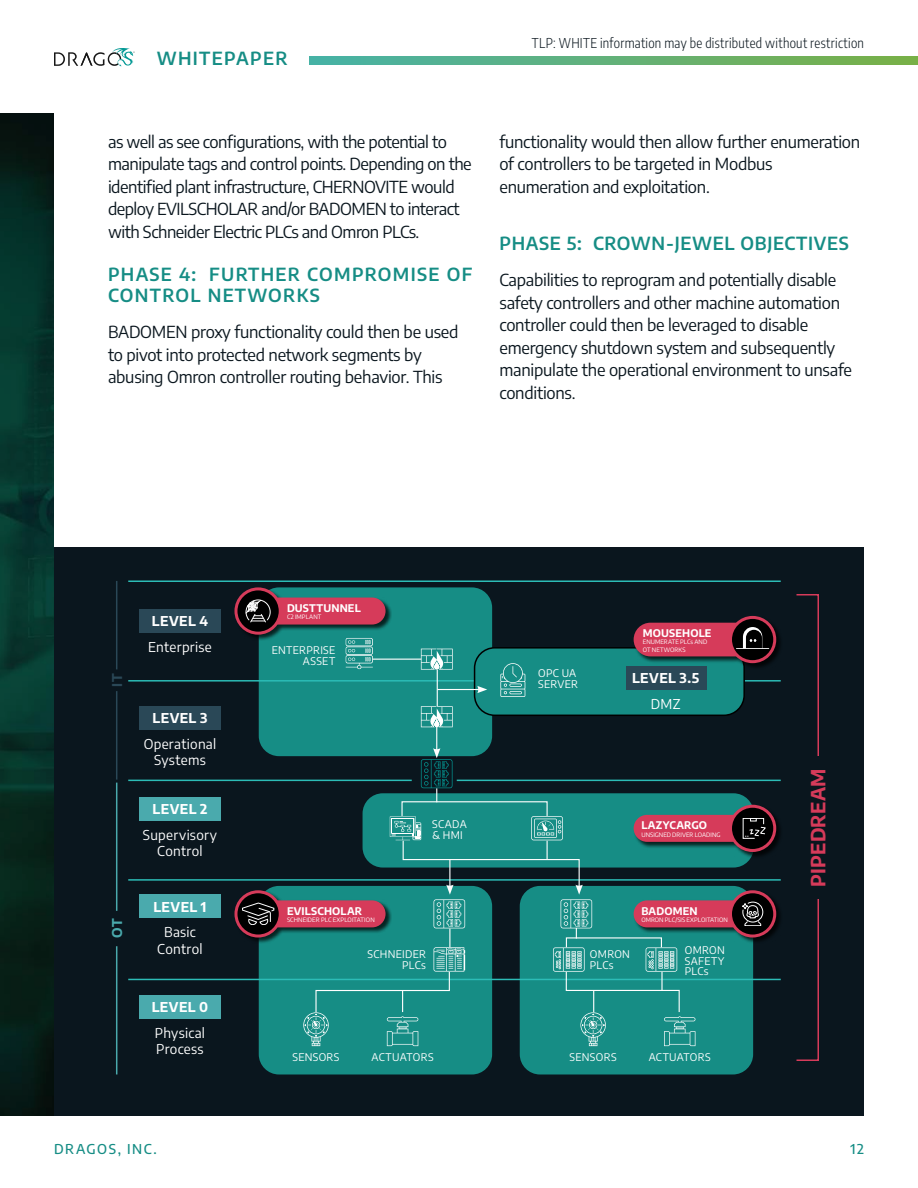
<style>
.page{position:relative;width:918px;height:1188px;background:#fff}
.page>*{position:absolute;margin:0;border:0;box-sizing:border-box;transform-origin:0 0}
.t1{font:700 19.5px "Encode Sans";letter-spacing:.015em;color:#d63b5a}
.t2{font:600 18px/21.6px "Encode Sans";letter-spacing:.07em;color:#168d85}
.t3{font:600 18px "Encode Sans";letter-spacing:.04em;color:#168d85}
.t4{font:16.5px/22.5px "Encode Sans";letter-spacing:-.015em;color:#0a161e}
.t5{font:13.5px/16.5px "Encode Sans";letter-spacing:.02em;color:#fff;text-align:center}
.t6{font:300 13.5px "Encode Sans Condensed";letter-spacing:.02em;color:#0a161e}
.t7{font:700 13.5px "Encode Sans";letter-spacing:.03em;color:#fff}
.t8{font:500 13.5px "Encode Sans";letter-spacing:.11em;color:#168d85}
.t9{font:700 13.5px "Encode Sans";color:#2a4857}
.t10{font:700 13.5px "Encode Sans";color:#4aaaad}
.t11{font:10.5px/10.5px "Encode Sans";letter-spacing:.03em;color:#fff}
.t12{font:700 10.5px "Encode Sans";letter-spacing:.015em;color:#fff}
.t13{font:6px/7.5px "Encode Sans";letter-spacing:.005em;color:#fff}
</style>
<div class="page">
<svg style="left:54px;top:48px;width:81px;height:18px"></svg>
<svg style="left:310px;top:57px;width:608px;height:7px;background:#61b077"></svg>
<img style="left:0;top:113px;width:54px;height:1003px">
<div style="left:54px;top:547px;width:810px;height:569px;background:#0a161e"></div>
<div style="left:259px;top:886px;width:233px;height:188px;background:#168d85;border-radius:20px"></div>
<div style="left:259px;top:587px;width:233px;height:169px;background:#168d85;border-radius:20px"></div>
<div style="left:363px;top:793px;width:391px;height:75px;background:#168d85;border-radius:20px"></div>
<div style="left:520px;top:886px;width:233px;height:188px;background:#168d85;border-radius:20px"></div>
<hr style="left:128px;top:979px;width:653px;height:1px;background:#2cbcb6">
<hr style="left:128px;top:879px;width:653px;height:2px;background:#2cbcb6">
<hr style="left:128px;top:780px;width:284px;height:1px;background:#2cbcb6">
<hr style="left:457px;top:780px;width:324px;height:1px;background:#2cbcb6">
<hr style="left:128px;top:680px;width:653px;height:2px;background:#2cbcb6">
<hr style="left:128px;top:580px;width:653px;height:2px;background:#2cbcb6">
<hr style="left:437px;top:670px;width:1px;height:36px;background:#fff">
<hr style="left:436px;top:718px;width:1px;height:33px;background:#fff">
<div style="left:401px;top:801px;width:147px;height:16px;border:1px solid #fff"></div>
<svg style="left:421px;top:706px;width:32px;height:21px"></svg>
<svg style="left:421px;top:649px;width:32px;height:21px"></svg>
<svg style="left:346px;top:641px;width:27px;height:28px"></svg>
<svg style="left:421px;top:748px;width:32px;height:54px"></svg>
<div style="left:475px;top:648px;width:269px;height:67px;background:#168d85;border-radius:20px"></div>
<div style="left:474px;top:647px;width:271px;height:69px;border:2px solid #000;border-radius:20px"></div>
<svg style="left:500px;top:663px;width:25px;height:34px"></svg>
<div style="left:140px;top:609px;width:81px;height:23px;background:#2a4857"></div>
<div style="left:140px;top:706px;width:81px;height:23px;background:#2a4857"></div>
<div style="left:626px;top:666px;width:81px;height:24px;background:#2a4857"></div>
<div style="left:140px;top:797px;width:81px;height:23px;background:#4aaaad"></div>
<div style="left:140px;top:895px;width:81px;height:23px;background:#4aaaad"></div>
<div style="left:140px;top:995px;width:81px;height:23px;background:#4aaaad"></div>
<div style="left:234px;top:890px;width:158px;height:54px;background:#000;opacity:.75"></div>
<svg style="left:236px;top:892px;width:44px;height:44px"></svg>
<div style="left:234px;top:890px;width:48px;height:48px;border:3px solid #d63b5a;border-radius:50%"></div>
<div style="left:234px;top:587px;width:158px;height:54px;background:#000;opacity:.75"></div>
<svg style="left:236px;top:589px;width:44px;height:44px"></svg>
<svg style="left:246px;top:598px;width:140px;height:27px;background:#aa3a51"></svg>
<div style="left:234px;top:587px;width:48px;height:48px;border:3px solid #d63b5a;border-radius:50%"></div>
<div style="left:634px;top:890px;width:149px;height:54px;background:#000;opacity:.75"></div>
<svg style="left:730px;top:892px;width:45px;height:44px"></svg>
<div style="left:729px;top:890px;width:47px;height:48px;border:3px solid #d63b5a;border-radius:50%"></div>
<div style="left:634px;top:805px;width:149px;height:54px;background:#000;opacity:.75"></div>
<svg style="left:730px;top:806px;width:45px;height:44px"></svg>
<svg style="left:242px;top:815px;width:523px;height:231px"></svg>
<div style="left:729px;top:805px;width:47px;height:47px;border:3px solid #d63b5a;border-radius:50%"></div>
<div style="left:634px;top:616px;width:149px;height:54px;background:#000;opacity:.75"></div>
<svg style="left:731px;top:617px;width:44px;height:45px"></svg>
<hr style="left:736px;top:648px;width:33px;height:1px;background:#fff">
<svg style="left:634px;top:623px;width:128px;height:33px;background:#aa364e"></svg>
<div style="left:729px;top:616px;width:47px;height:47px;border:3px solid #d63b5a;border-radius:50%"></div>
<hr style="left:373px;top:659px;width:48px;height:1px;background:#fff">
<hr style="left:437px;top:689px;width:43px;height:1px;background:#fff">
<svg style="left:477px;top:686px;width:10px;height:7px"></svg>
<hr style="left:116px;top:581px;width:1px;height:88px;background:#2a4857">
<hr style="left:116px;top:783px;width:1px;height:128px;background:#4aaaad">
<svg style="left:796px;top:594px;width:23px;height:162px"></svg>
<hr style="left:116px;top:691px;width:1px;height:89px;background:#2a4857">
<hr style="left:116px;top:946px;width:1px;height:128px;background:#4aaaad">
<svg style="left:796px;top:899px;width:23px;height:162px"></svg>
<p class="t2" style="left:157px;top:47px;width:132px">WHITEPAPER</p>
<p class="t4" style="left:108px;top:130px;width:365px">as well as see configurations, with the potential to manipulate tags and control points. Depending on the identified plant infrastructure, CHERNOVITE would deploy EVILSCHOLAR and/or BADOMEN to interact with Schneider Electric PLCs and Omron PLCs.</p>
<p class="t2" style="left:108px;top:263px;width:366px">PHASE 4: FURTHER COMPROMISE OF<br>CONTROL NETWORKS</p>
<p class="t4" style="left:108px;top:320px;width:352px">BADOMEN proxy functionality could then be used to pivot into protected network segments by abusing Omron controller routing behavior. This</p>
<p class="t6" style="left:532px;top:33px;width:334px">TLP: WHITE information may be distributed without restriction</p>
<p class="t4" style="left:499px;top:130px;width:362px">functionality would then allow further enumeration of controllers to be targeted in Modbus enumeration and exploitation.</p>
<p class="t3" style="left:500px;top:231px;width:351px">PHASE 5: CROWN-JEWEL OBJECTIVES</p>
<p class="t4" style="left:500px;top:268px;width:354px">Capabilities to reprogram and potentially disable safety controllers and other machine automation controller could then be leveraged to disable emergency shutdown system and subsequently manipulate the operational environment to unsafe conditions.</p>
<p class="t9" style="left:108px;top:687px;width:15px;rotate:-90deg">IT</p>
<p class="t10" style="left:108px;top:938px;width:21px;rotate:-90deg">OT</p>
<p class="t7" style="left:152px;top:612px;width:58px">LEVEL 4</p>
<p class="t5" style="left:148px;top:638px;width:65px">Enterprise</p>
<p class="t7" style="left:153px;top:709px;width:56px">LEVEL 3</p>
<p class="t5" style="left:144px;top:735px;width:74px">Operational<br>Systems</p>
<p class="t7" style="left:153px;top:800px;width:56px">LEVEL 2</p>
<p class="t5" style="left:143px;top:826px;width:76px">Supervisory<br>Control</p>
<p class="t7" style="left:153px;top:897px;width:55px">LEVEL 1</p>
<p class="t5" style="left:157px;top:923px;width:47px">Basic<br>Control</p>
<p class="t12" style="left:287px;top:601px;width:75px">DUSTTUNNEL</p>
<p class="t13" style="left:287px;top:613px;width:36px">C2 IMPLANT</p>
<p class="t11" style="left:272px;top:645px;width:65px;text-align:right">ENTERPRISE<br>ASSET</p>
<p class="t12" style="left:287px;top:904px;width:77px">EVILSCHOLAR</p>
<p class="t13" style="left:287px;top:916px;width:89px">SCHNEIDER PLC EXPLOITATION</p>
<p class="t11" style="left:432px;top:819px;width:36px">SCADA &amp; HMI</p>
<p class="t11" style="left:368px;top:948px;width:60px;text-align:right">SCHNEIDER<br>PLCs</p>
<p class="t11" style="left:538px;top:668px;width:41px">OPC UA<br>SERVER</p>
<p class="t12" style="left:643px;top:626px;width:70px">MOUSEHOLE</p>
<p class="t13" style="left:643px;top:638px;width:66px">ENUMERATE PLCs AND<br>OT NETWORKS</p>
<p class="t7" style="left:632px;top:669px;width:69px">LEVEL 3.5</p>
<p class="t5" style="left:651px;top:695px;width:31px">DMZ</p>
<p class="t12" style="left:641px;top:818px;width:67px">LAZYCARGO</p>
<p class="t13" style="left:641px;top:830px;width:81px">UNSIGNED DRIVER LOADING</p>
<p class="t12" style="left:641px;top:904px;width:58px">BADOMEN</p>
<p class="t13" style="left:641px;top:916px;width:88px">OMRON PLC/SIS EXPLOITATION</p>
<p class="t11" style="left:590px;top:948px;width:42px">OMRON<br>PLCs</p>
<p class="t11" style="left:685px;top:945px;width:42px;text-align:justify">OMRON SAFETY PLCs</p>
<p class="t1" style="left:805px;top:887px;width:120px;rotate:-90deg">PIPEDREAM</p>
<p class="t7" style="left:152px;top:998px;width:58px">LEVEL 0</p>
<p class="t5" style="left:155px;top:1024px;width:52px;text-align:left">Physical<br>Process</p>
<p class="t11" style="left:292px;top:1051px;width:49px">SENSORS</p>
<p class="t11" style="left:372px;top:1051px;width:64px">ACTUATORS</p>
<p class="t11" style="left:570px;top:1051px;width:49px">SENSORS</p>
<p class="t11" style="left:649px;top:1051px;width:64px">ACTUATORS</p>
<p class="t8" style="left:54px;top:1140px;width:104px">DRAGOS, INC.</p>
<p class="t8" style="left:851px;top:1140px;width:15px">12</p>
</div>
